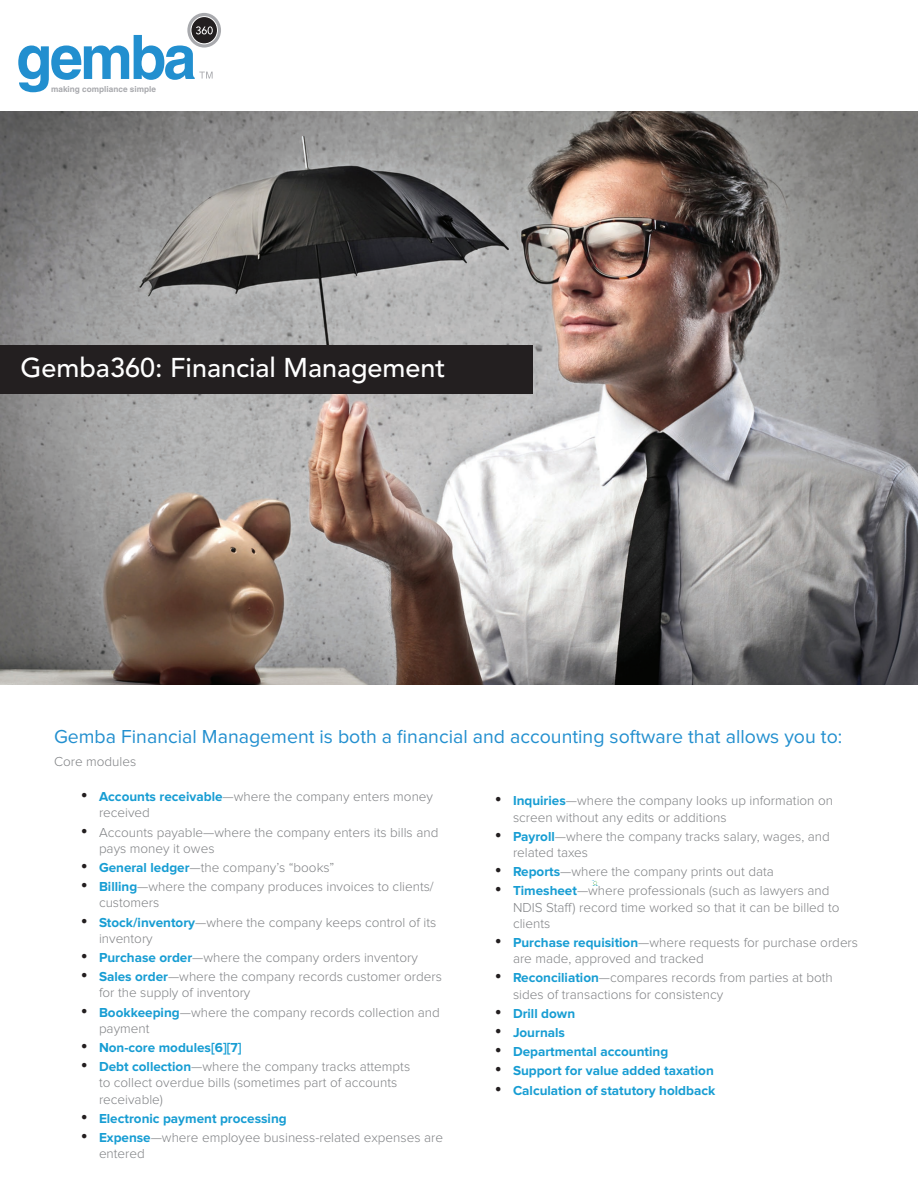
<style>
.page{position:relative;width:918px;height:1188px;background:#fff}
.page>*{position:absolute;margin:0;border:0;box-sizing:border-box;transform-origin:0 0}
.t1{font:500 27px "Avenir LT Std";color:#fff}
.t2{font:19.5px "Proxima Nova";color:#228fcf}
.t3{font:300 13.5px/16.2px "Proxima Nova";color:#808285}
.t4{font:700 13.5px "Proxima Nova";color:#179dd3}
.t5{font:700 8.25px "Helvetica";color:#a8a9ad}
.s1{font-family:"Times New Roman";font-weight:400;font-size:18px;color:#231f20}
.s2{font-weight:700;color:#179dd3}
</style>
<div class="page">
<img style="left:0;top:112px;width:918px;height:573px">
<div style="left:0;top:345px;width:533px;height:48px;background:#231f20"></div>
<div style="left:187px;top:13px;width:34px;height:35px;background:#a8a9ad;border-radius:50%"></div>
<svg style="left:18px;top:16px;width:200px;height:76px"></svg>
<svg style="left:592px;top:880px;width:6px;height:6px"></svg>
<p class="t5" style="left:51px;top:84px;width:106px">making compliance simple</p>
<h1 class="t1" style="left:20px;top:352px;width:427px">Gemba360: Financial Management</h1>
<h2 class="t2" style="left:54px;top:727px;width:790px">Gemba Financial Management is both a financial and accounting software that allows you to:</h2>
<p class="t3" style="left:54px;top:754px;width:84px">Core modules</p>
<p class="t3" style="left:99px;top:789px;width:336px;text-indent:-18px"><span class="s1">•</span> <span class="s2">Accounts receivable</span>—where the company enters money received</p>
<p class="t3" style="left:99px;top:825px;width:341px;text-indent:-18px"><span class="s1">•</span> Accounts payable—where the company enters its bills and pays money it owes</p>
<p class="t3" style="left:81px;top:860px;width:255px"><span class="s1">•</span> <span class="s2">General ledger</span>—the company’s “books”</p>
<p class="t3" style="left:99px;top:879px;width:336px;text-indent:-18px"><span class="s1">•</span> <span class="s2">Billing</span>—where the company produces invoices to clients/ customers</p>
<p class="t3" style="left:99px;top:915px;width:339px;text-indent:-18px"><span class="s1">•</span> <span class="s2">Stock/inventory</span>—where the company keeps control of its inventory</p>
<p class="t3" style="left:81px;top:950px;width:338px"><span class="s1">•</span> <span class="s2">Purchase order</span>—where the company orders inventory</p>
<p class="t3" style="left:99px;top:969px;width:345px;text-indent:-18px"><span class="s1">•</span> <span class="s2">Sales order</span>—where the company records customer orders for the supply of inventory</p>
<p class="t3" style="left:99px;top:1005px;width:342px;text-indent:-18px"><span class="s1">•</span> <span class="s2">Bookkeeping</span>—where the company records collection and payment</p>
<p class="t4" style="left:81px;top:1041px;width:162px"><span class="s1">•</span> Non-core modules[6][7]</p>
<p class="t3" style="left:99px;top:1059px;width:313px;text-indent:-18px"><span class="s1">•</span> <span class="s2">Debt collection</span>—where the company tracks attempts to collect overdue bills (sometimes part of accounts receivable)</p>
<p class="t4" style="left:81px;top:1112px;width:207px"><span class="s1">•</span> Electronic payment processing</p>
<p class="t3" style="left:99px;top:1130px;width:346px;text-indent:-18px"><span class="s1">•</span> <span class="s2">Expense</span>—where employee business-related expenses are entered</p>
<p class="t3" style="left:513px;top:793px;width:322px;text-indent:-18px"><span class="s1">•</span> <span class="s2">Inquiries</span>—where the company looks up information on screen without any edits or additions</p>
<p class="t3" style="left:513px;top:829px;width:318px;text-indent:-18px"><span class="s1">•</span> <span class="s2">Payroll</span>—where the company tracks salary, wages, and related taxes</p>
<p class="t3" style="left:495px;top:864px;width:280px"><span class="s1">•</span> <span class="s2">Reports</span>—where the company prints out data</p>
<p class="t3" style="left:513px;top:883px;width:328px;text-indent:-18px"><span class="s1">•</span> <span class="s2">Timesheet</span>—where professionals (such as lawyers and<br>NDIS Staff) record time worked so that it can be billed to clients</p>
<p class="t3" style="left:513px;top:935px;width:347px;text-indent:-18px"><span class="s1">•</span> <span class="s2">Purchase requisition</span>—where requests for purchase orders are made, approved and tracked</p>
<p class="t3" style="left:513px;top:970px;width:321px;text-indent:-18px"><span class="s1">•</span> <span class="s2">Reconciliation</span>—compares records from parties at both sides of transactions for consistency</p>
<p class="t4" style="left:495px;top:1007px;width:82px"><span class="s1">•</span> Drill down</p>
<p class="t4" style="left:495px;top:1026px;width:72px"><span class="s1">•</span> Journals</p>
<p class="t4" style="left:495px;top:1045px;width:175px"><span class="s1">•</span> Departmental accounting</p>
<p class="t4" style="left:495px;top:1065px;width:220px"><span class="s1">•</span> Support for value added taxation</p>
<p class="t4" style="left:495px;top:1084px;width:222px"><span class="s1">•</span> Calculation of statutory holdback</p>
</div>
